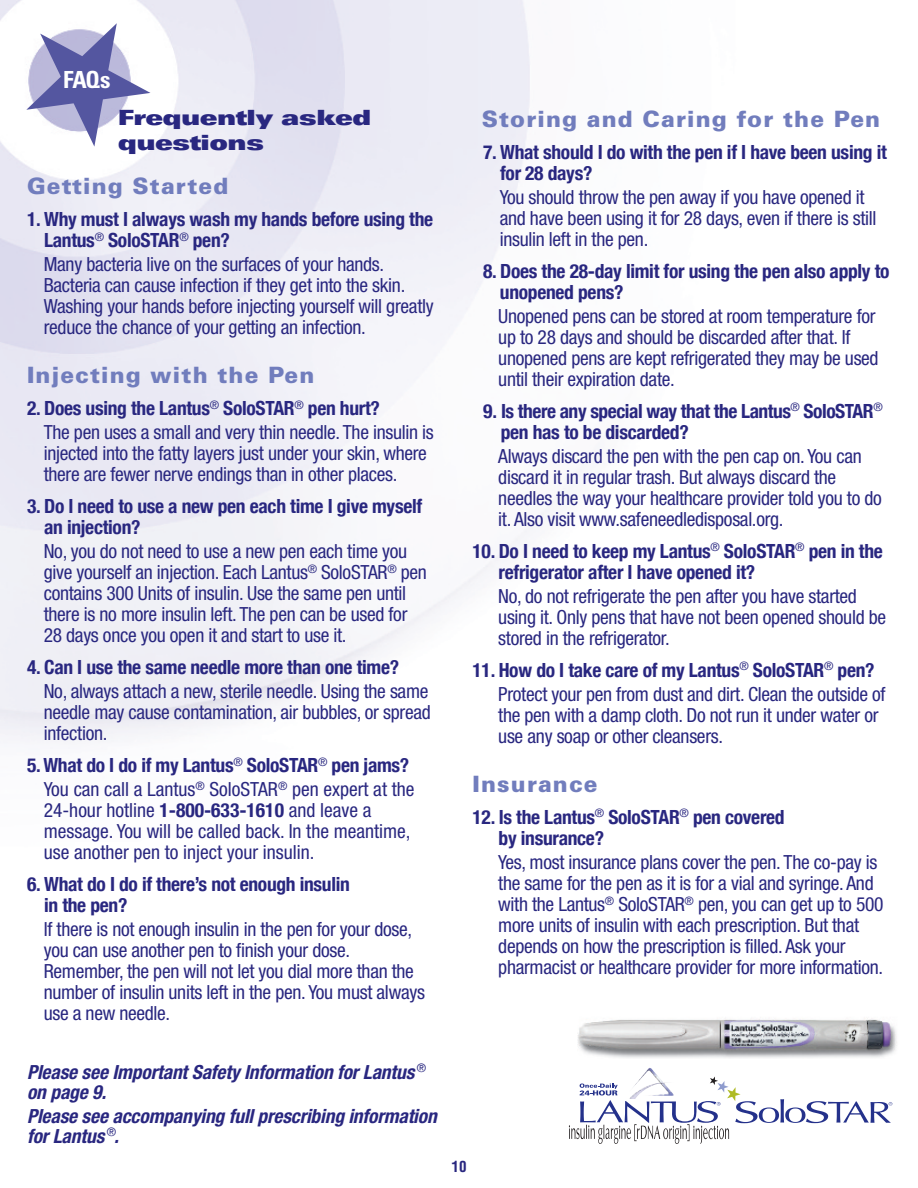
<style>
.page{position:relative;width:918px;height:1188px;background:#fff}
.page>*{position:absolute;margin:0;border:0;box-sizing:border-box;transform-origin:0 0}
.t1{font:700 condensed 23.55px "Univers";color:#fff}
.t2{font:900 22.5px "Univers";letter-spacing:.05em;color:#717dbd}
.t3{font:900 expanded 21px/25.5px "Univers";letter-spacing:-.025em;color:#292780}
.t4{font:condensed 19.5px/21px "Helvetica Neue";letter-spacing:-.015em;color:#292780}
.t5{font:700 condensed 19.5px/21px "Helvetica Neue";letter-spacing:-.015em;color:#292780}
.t6{font:italic 700 condensed 19.5px/19.5px "Helvetica Neue";letter-spacing:-.005em;color:#292780}
.t7{font:700 condensed 15px "Helvetica";color:#292780}
.s1{font-weight:700}
</style>
<div class="page">
<svg style="left:26px;top:23px;width:124px;height:124px"></svg>
<img style="left:641px;top:1068px;width:17px;height:9px">
<svg style="left:569px;top:1077px;width:323px;height:67px"></svg>
<img style="left:577px;top:1018px;width:320px;height:40px">
<p class="t1" style="left:63px;top:71px;width:49px">FAQs</p>
<p class="t3" style="left:118px;top:106px;width:255px">Frequently asked questions</p>
<p class="t2" style="left:27px;top:178px;width:203px">Getting Started</p>
<p class="t5" style="left:44px;top:208px;width:391px;text-indent:-17px">1. Why must I always wash my hands before using the<br>Lantus<sup>®</sup> SoloSTAR<sup>®</sup> pen?</p>
<p class="t4" style="left:44px;top:256px;width:391px">Many bacteria live on the surfaces of your hands.<br>Bacteria can cause infection if they get into the skin.<br>Washing your hands before injecting yourself will greatly reduce the chance of your getting an infection.</p>
<p class="t2" style="left:27px;top:367px;width:289px">Injecting with the Pen</p>
<p class="t4" style="left:44px;top:398px;width:392px;line-height:24.3px;text-indent:-17px"><span class="s1">2. Does using the Lantus</span><sup>®</sup> <span class="s1">SoloSTAR</span><sup>®</sup> <span class="s1">pen hurt?<br></span>The pen uses a small and very thin needle. The insulin is</p>
<p class="t4" style="left:44px;top:445px;width:385px">injected into the fatty layers just under your skin, where there are fewer nerve endings than in other places.</p>
<p class="t5" style="left:44px;top:495px;width:380px;text-indent:-17px">3. Do I need to use a new pen each time I give myself an injection?</p>
<p class="t4" style="left:44px;top:543px;width:385px">No, you do not need to use a new pen each time you give yourself an injection. Each Lantus<sup>®</sup> SoloSTAR<sup>®</sup> pen contains 300 Units of insulin. Use the same pen until there is no more insulin left. The pen can be used for 28 days once you open it and start to use it.</p>
<p class="t5" style="left:27px;top:656px;width:374px">4. Can I use the same needle more than one time?</p>
<p class="t4" style="left:44px;top:683px;width:388px;text-align:justify">No, always attach a new, sterile needle. Using the same needle may cause contamination, air bubbles, or spread infection.</p>
<p class="t4" style="left:27px;top:755px;width:389px;line-height:24.3px;text-align:right"><span class="s1">5.What do I do if my Lantus</span><sup>®</sup> <span class="s1">SoloSTAR</span><sup>®</sup> <span class="s1">pen jams?<br></span>You can call a Lantus<sup>®</sup> SoloSTAR<sup>®</sup> pen expert at the</p>
<p class="t4" style="left:44px;top:802px;width:368px">24-hour hotline <span class="s1">1-800-633-1610</span> and leave a message. You will be called back. In the meantime, use another pen to inject your insulin.</p>
<p class="t5" style="left:44px;top:873px;width:307px;text-indent:-17px">6. What do I do if there’s not enough insulin in the pen?</p>
<p class="t4" style="left:44px;top:921px;width:383px">If there is not enough insulin in the pen for your dose, you can use another pen to finish your dose.<br>Remember, the pen will not let you dial more than the number of insulin units left in the pen. You must always use a new needle.</p>
<p class="t2" style="left:482px;top:111px;width:400px">Storing and Caring for the Pen</p>
<p class="t5" style="left:500px;top:141px;width:388px;text-indent:-17px">7. What should I do with the pen if I have been using it for 28 days?</p>
<p class="t4" style="left:500px;top:188px;width:378px">You should throw the pen away if you have opened it and have been using it for 28 days, even if there is still insulin left in the pen.</p>
<p class="t5" style="left:500px;top:260px;width:391px;text-indent:-17px">8. Does the 28-day limit for using the pen also apply to unopened pens?</p>
<p class="t4" style="left:498px;top:307px;width:382px">Unopened pens can be stored at room temperature for up to 28 days and should be discarded after that. If unopened pens are kept refrigerated they may be used until their expiration date.</p>
<p class="t5" style="left:501px;top:400px;width:384px;text-indent:-18px">9. Is there any special way that the Lantus<sup>®</sup> SoloSTAR<sup>® </sup>pen has to be discarded?</p>
<p class="t4" style="left:498px;top:447px;width:385px">Always discard the pen with the pen cap on. You can discard it in regular trash. But always discard the needles the way your healthcare provider told you to do it. Also visit www.safeneedledisposal.org.</p>
<p class="t5" style="left:499px;top:540px;width:386px;text-indent:-26px">10. Do I need to keep my Lantus<sup>®</sup> SoloSTAR<sup>®</sup> pen in the refrigerator after I have opened it?</p>
<p class="t4" style="left:498px;top:587px;width:389px">No, do not refrigerate the pen after you have started using it. Only pens that have not been opened should be stored in the refrigerator.</p>
<p class="t4" style="left:498px;top:659px;width:389px;line-height:24.3px;text-indent:-26px"><span class="s1">11. How do I take care of my Lantus</span><sup>®</sup> <span class="s1">SoloSTAR</span><sup>®</sup> <span class="s1">pen?<br></span>Protect your pen from dust and dirt. Clean the outside of</p>
<p class="t4" style="left:498px;top:706px;width:382px">the pen with a damp cloth. Do not run it under water or use any soap or other cleansers.</p>
<p class="t2" style="left:473px;top:776px;width:127px">Insurance</p>
<p class="t5" style="left:499px;top:806px;width:288px;text-indent:-26px">12. Is the Lantus<sup>®</sup> SoloSTAR<sup>®</sup> pen covered by insurance?</p>
<p class="t4" style="left:498px;top:853px;width:387px">Yes, most insurance plans cover the pen. The co-pay is the same for the pen as it is for a vial and syringe. And with the Lantus<sup>®</sup> SoloSTAR<sup>®</sup> pen, you can get up to 500 more units of insulin with each prescription. But that depends on how the prescription is filled. Ask your pharmacist or healthcare provider for more information.</p>
<p class="t6" style="left:27px;top:1064px;width:401px">Please see Important Safety Information for Lantus <sup>® </sup>on page 9.</p>
<p class="t6" style="left:27px;top:1108px;width:411px">Please see accompanying full prescribing information for Lantus <sup>®</sup>.</p>
<p class="t7" style="left:452px;top:1161px;width:16px">10</p>
</div>
